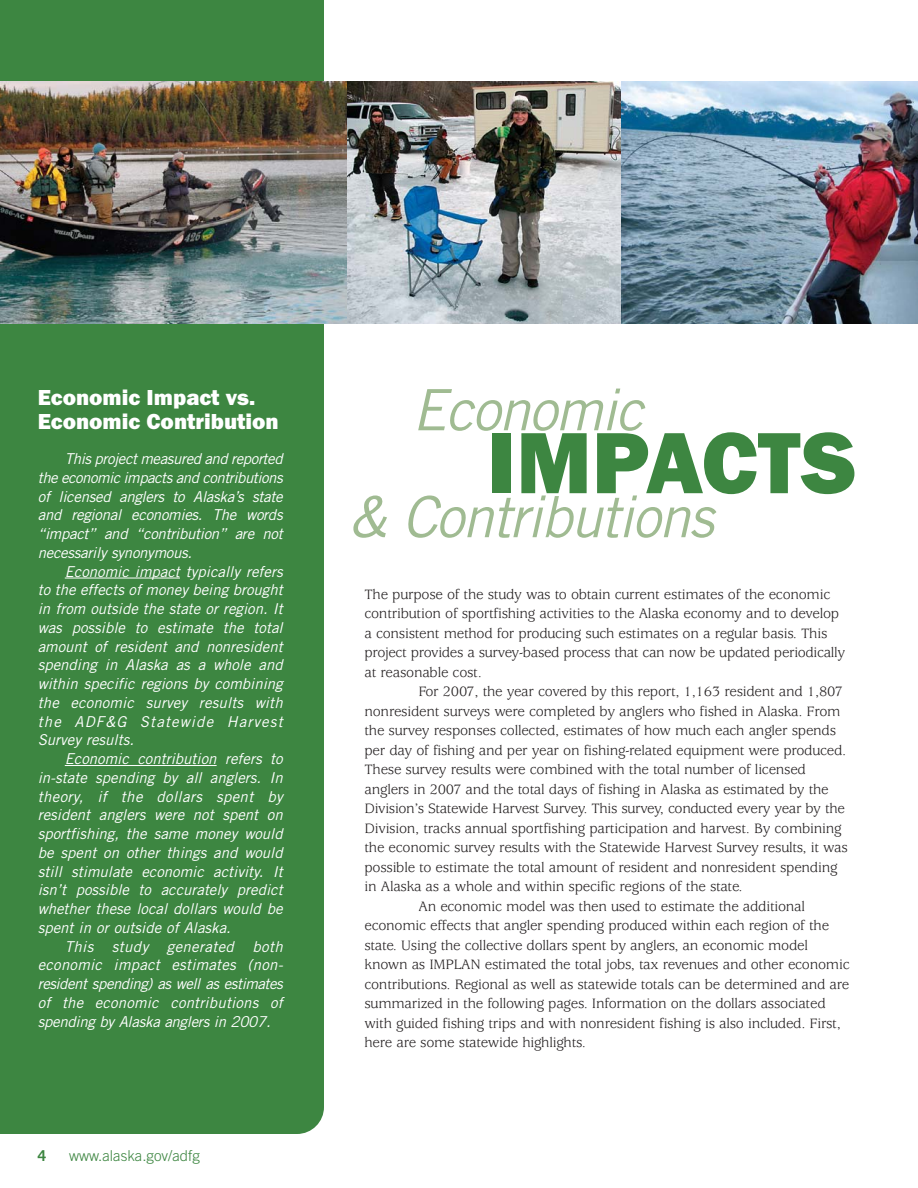
<style>
.page{position:relative;width:918px;height:1188px;background:#fff}
.page>*{position:absolute;margin:0;border:0;box-sizing:border-box;transform-origin:0 0}
.t1{font:800 90px "Franklin Gothic";color:#3d8641}
.t2{font:italic 57px/106.9px "Trade Gothic";color:#a0bb92;text-align:center}
.t3{font:800 22.5px/24px "Franklin Gothic";color:#fff}
.t4{font:15px/19.5px "Usherwood";letter-spacing:-.015em;color:#231f20}
.t5{font:italic 15px/18.8px "Trade Gothic";color:#fff;text-align:justify}
.t6{font:300 15px "Trade Gothic";color:#3d8641}
.t7{font:700 15px "Trade Gothic";color:#3d8641}
</style>
<div class="page">
<div style="left:0;top:0;width:324px;height:1134px;background:#3d8641"></div>
<hr style="left:65px;top:578px;width:115px;height:1px;background:#fff">
<hr style="left:65px;top:765px;width:152px;height:1px;background:#fff">
<img style="left:621px;top:81px;width:297px;height:243px">
<img style="left:346px;top:81px;width:275px;height:243px">
<img style="left:0;top:81px;width:346px;height:243px">
<h3 class="t3" style="left:38px;top:387px;width:243px">Economic Impact vs.<br>Economic Contribution</h3>
<p class="t5" style="left:38px;top:451px;width:249px;text-indent:27px">Thisprojectmeasured and reported the economic impactsand contributions of licensed anglers to Alaska’s state and regional economies. The words “impact” and “contribution” are not necessarily synonymous.</p>
<p class="t5" style="left:38px;top:563px;width:249px;text-indent:27px">Economic impact typically refers to the effects of money being brought in from outside the state or region. It was possible to estimate the total amount of resident and nonresident spending in Alaska as a whole and within specific regions by combining the economic survey results with the ADF&amp;G Statewide Harvest Survey results.</p>
<p class="t5" style="left:38px;top:751px;width:249px;text-indent:27px">Economic contribution refers to in-state spending by all anglers. In theory, if the dollars spent by resident anglers were not spent on sportfishing, the same money would be spent on other things and would still stimulate economic activity. It isn’t possible to accurately predict whether these local dollars would be spent in or outside of Alaska.</p>
<p class="t5" style="left:38px;top:938px;width:249px;text-indent:27px">This study generated both economic impact estimates (non&shy;resident spending) as well as estimates of the economic contributions of spending by Alaska anglers in 2007.</p>
<p class="t7" style="left:38px;top:1150px;width:10px">4</p>
<p class="t6" style="left:69px;top:1150px;width:132px">www.alaska.gov/adfg</p>
<h2 class="t2" style="left:349px;top:362px;width:378px">Economic<br>&amp; Contributions</h2>
<h1 class="t1" style="left:487px;top:431px;width:370px">IMPACTS</h1>
<p class="t4" style="left:364px;top:586px;width:482px">The purpose of the study was to obtain current estimates of the economic contribution of sportfishing activities to the Alaska economy and to develop a consistent method for producing such estimates on a regular basis. This project provides a survey-based process that can now be updated periodically at reasonable cost.</p>
<p class="t4" style="left:418px;top:683px;width:426px">For 2007, the year covered by this report, 1,163 resident and 1,807</p>
<p class="t4" style="left:364px;top:703px;width:478px">nonresident surveys were completed by anglers who fished in Alaska. From</p>
<p class="t4" style="left:364px;top:722px;width:473px">the survey responses collected, estimates of how much each angler spends</p>
<p class="t4" style="left:364px;top:742px;width:483px">per day of fishing and per year on fishing-related equipment were produced.</p>
<p class="t4" style="left:364px;top:761px;width:443px">These survey results were combined with the total number of licensed</p>
<p class="t4" style="left:364px;top:781px;width:466px">anglers in 2007 and the total days of fishing in Alaska as estimated by the</p>
<p class="t4" style="left:364px;top:800px;width:482px">Division’s Statewide Harvest Survey. This survey, conducted every year by the</p>
<p class="t4" style="left:364px;top:820px;width:479px">Division, tracks annual sportfishing participation and harvest. By combining</p>
<p class="t4" style="left:364px;top:839px;width:485px">the economic survey results with the Statewide Harvest Survey results, it was</p>
<p class="t4" style="left:364px;top:859px;width:475px">possible to estimate the total amount of resident and nonresident spending</p>
<p class="t4" style="left:364px;top:878px;width:380px">in Alaska as a whole and within specific regions of the state.</p>
<p class="t4" style="left:418px;top:898px;width:388px">An economic model was then used to estimate the additional</p>
<p class="t4" style="left:364px;top:917px;width:466px">economic effects that angler spending produced within each region of the</p>
<p class="t4" style="left:364px;top:937px;width:445px">state. Using the collective dollars spent by anglers, an economic model</p>
<p class="t4" style="left:364px;top:956px;width:487px">known as IMPLAN estimated the total jobs, tax revenues and other economic</p>
<p class="t4" style="left:364px;top:976px;width:486px">contributions. Regional as well as statewide totals can be determined and are</p>
<p class="t4" style="left:364px;top:995px;width:463px">summarized in the following pages. Information on the dollars associated</p>
<p class="t4" style="left:364px;top:1015px;width:478px">with guided fishing trips and with nonresident fishing is also included. First,</p>
<p class="t4" style="left:364px;top:1034px;width:223px">here are some statewide highlights.</p>
</div>
